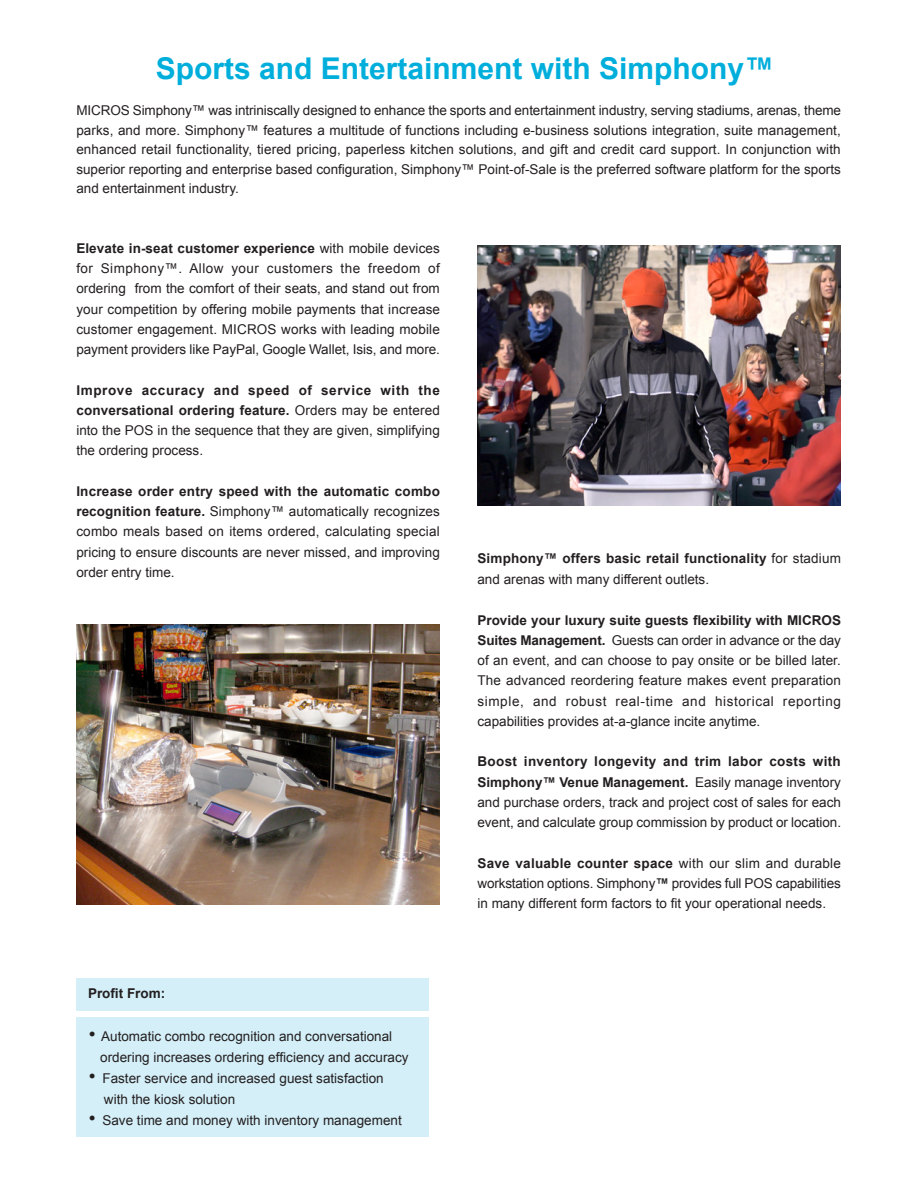
<style>
.page{position:relative;width:918px;height:1188px;background:#fff}
.page>*{position:absolute;margin:0;border:0;box-sizing:border-box;transform-origin:0 0}
.Content_-_Headline{font:700 30px "Arial";color:#00aedc}
.intro{font:13.5px/20.2px "Arial";color:#231f20;text-align:justify}
.Content_-_Intro{font:13.5px "Arial";color:#231f20}
.intro-2{font:700 13.5px "Arial";color:#231f20}
.s1{font-weight:700}
.s2{font-size:19.5px}
</style>
<div class="page">
<img style="left:478px;top:245px;width:363px;height:261px">
<img style="left:76px;top:625px;width:364px;height:279px">
<div style="left:76px;top:1017px;width:353px;height:120px;background:#d4eff8"></div>
<div style="left:76px;top:978px;width:353px;height:32px;background:#d4eff8"></div>
<p class="Content_-_Headline" style="left:156px;top:48px;width:620px">Sports and Entertainment with Simphony™</p>
<p class="intro" style="left:76px;top:101px;width:766px;line-height:19.5px">MICROS Simphony™ was intriniscally designed to enhance the sports and entertainment industry, serving stadiums, arenas, theme parks, and more. Simphony™ features a multitude of functions including e-business solutions integration, suite management, enhanced retail functionality, tiered pricing, paperless kitchen solutions, and gift and credit card support. In conjunction with superior reporting and enterprise based configuration, Simphony™ Point-of-Sale is the preferred software platform for the sports and entertainment industry.</p>
<p class="intro" style="left:76px;top:238px;width:365px"><span class="s1">Elevate in-seat customer experience</span> with mobile devices for Simphony™. Allow your customers the freedom of ordering from the comfort of their seats, and stand out from your competition by offering mobile payments that increase customer engagement. MICROS works with leading mobile payment providers like PayPal, Google Wallet, Isis, and more.</p>
<p class="intro" style="left:76px;top:380px;width:365px"><span class="s1">Improve accuracy and speed of service with the conversational ordering feature.</span> Orders may be entered into the POS in the sequence that they are given, simplifying the ordering process.</p>
<p class="intro" style="left:76px;top:481px;width:365px"><span class="s1">Increase order entry speed with the automatic combo recognition feature.</span> Simphony™ automatically recognizes combo meals based on items ordered, calculating special pricing to ensure discounts are never missed, and improving order entry time.</p>
<p class="intro-2" style="left:88px;top:985px;width:79px">Profit From:</p>
<p class="Content_-_Intro" style="left:89px;top:1027px;width:305px"><span class="s2">•</span> Automatic combo recognition and conversational</p>
<p class="Content_-_Intro" style="left:100px;top:1048px;width:310px">ordering increases ordering efficiency and accuracy</p>
<p class="Content_-_Intro" style="left:89px;top:1069px;width:296px"><span class="s2">•</span> Faster service and increased guest satisfaction</p>
<p class="Content_-_Intro" style="left:104px;top:1090px;width:133px">with the kiosk solution</p>
<p class="Content_-_Intro" style="left:89px;top:1111px;width:314px"><span class="s2">•</span> Save time and money with inventory management</p>
<p class="intro" style="left:477px;top:548px;width:365px;line-height:21px"><span class="s1">Simphony™ offers basic retail functionality</span> for stadium and arenas with many different outlets.</p>
<p class="intro" style="left:477px;top:610px;width:365px"><span class="s1">Provide your luxury suite guests flexibility with MICROS Suites Management.</span> Guests can order in advance or the day of an event, and can choose to pay onsite or be billed later.<br>The advanced reordering feature makes event preparation simple, and robust real-time and historical reporting capabilities provides at-a-glance incite anytime.</p>
<p class="intro" style="left:477px;top:752px;width:365px"><span class="s1">Boost inventory longevity and trim labor costs with Simphony™ Venue Management.</span> Easily manage inventory and purchase orders, track and project cost of sales for each event, and calculate group commission by product or location.</p>
<p class="intro" style="left:477px;top:853px;width:365px"><span class="s1">Save valuable counter space</span> with our slim and durable workstation options. Simphony<span class="s1">™</span> provides full POS capabilities in many different form factors to fit your operational needs.</p>
</div>
